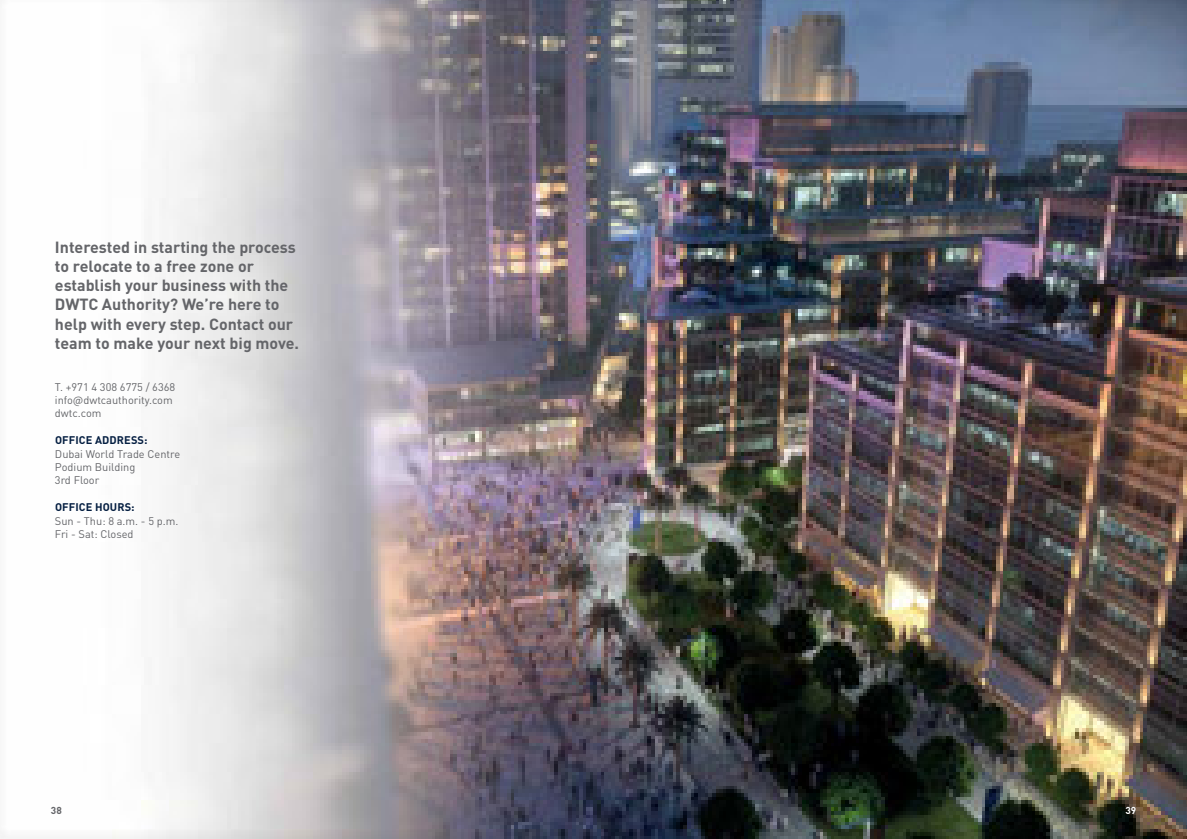
<style>
.page{position:relative;width:1187px;height:839px;background:#fff}
.page>*{position:absolute;margin:0;border:0;box-sizing:border-box;transform-origin:0 0}
.t1{font:700 16px/19.2px "DIN Pro";color:#646569}
.t2{font:11px/13.2px "DIN Pro";color:#646569}
.t3{font:700 11px "DIN Pro";letter-spacing:.01em;color:#041e41}
.t4{font:700 10px "DIN Pro";color:#646569}
.t5{font:700 10px "DIN Pro";color:#fff}
</style>
<div class="page">
<img style="left:0;top:0;width:1187px;height:839px">
<div style="left:756px;top:830px;width:19px;height:9px;background:#000;opacity:.4"></div>
<div style="left:757px;top:828px;width:268px;height:11px;background:#000;opacity:.4"></div>
<div style="left:1008px;top:829px;width:19px;height:10px;background:#000"></div>
<p class="t1" style="left:55px;top:237px;width:246px">Interested in starting the process to relocate to a free zone or establish your business with the<br>DWTC Authority? We’re here to help with every step. Contact our team to make your next big move.</p>
<p class="t2" style="left:55px;top:379px;width:122px">T. +971 4 308 6775 / 6368 info@dwtcauthority.com dwtc.com</p>
<p class="t3" style="left:55px;top:433px;width:94px">OFFICE ADDRESS:</p>
<p class="t2" style="left:55px;top:446px;width:127px">Dubai World Trade Centre<br>Podium Building<br>3rd Floor</p>
<p class="t3" style="left:55px;top:500px;width:81px">OFFICE HOURS:</p>
<p class="t2" style="left:55px;top:513px;width:125px">Sun - Thu: 8 a.m. - 5 p.m.<br>Fri - Sat: Closed</p>
<p class="t4" style="left:51px;top:803px;width:12px">38</p>
<p class="t5" style="left:1125px;top:803px;width:12px">39</p>
</div>
